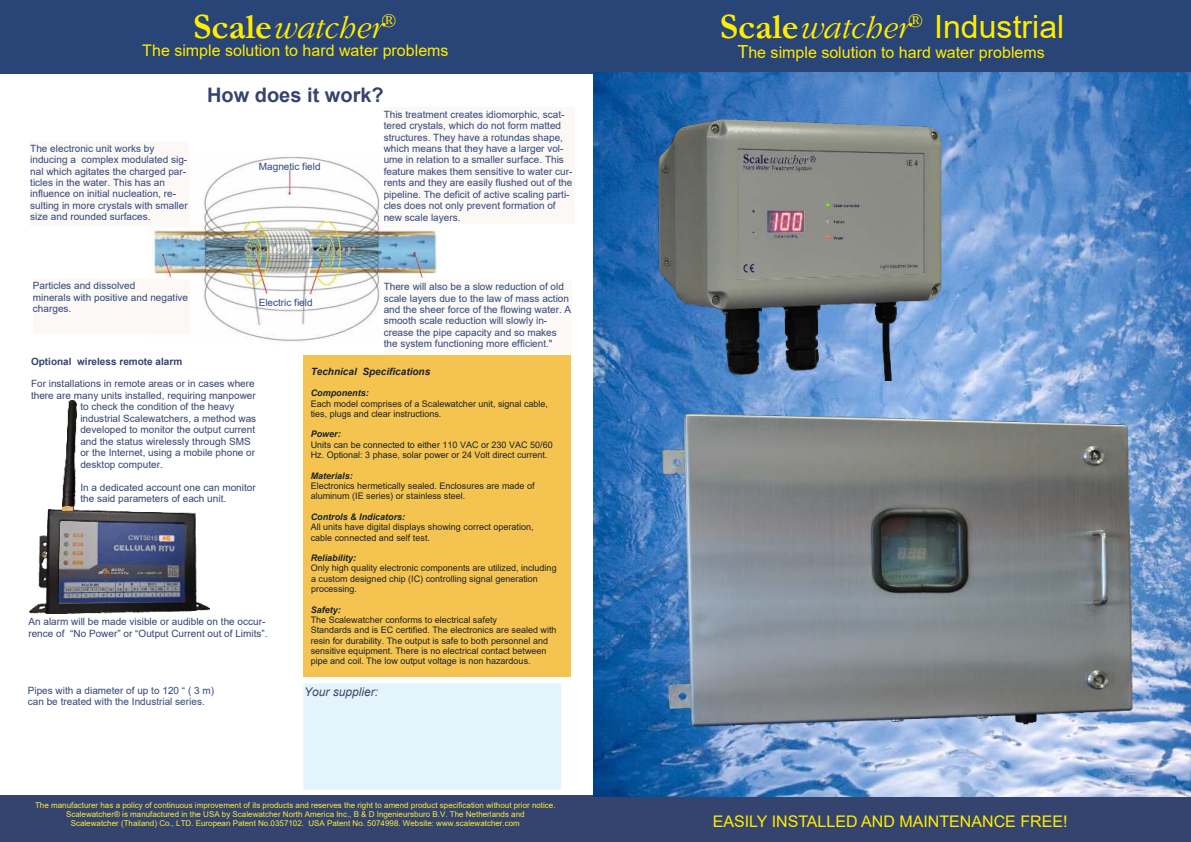
<style>
.page{position:relative;width:1191px;height:842px;background:#fff}
.page>*{position:absolute;margin:0;border:0;box-sizing:border-box;transform-origin:0 0}
.t1{font:32px "Arial";color:#ffed00}
.t2{font:32px "Gatineau";color:#ffed00}
.t3{font:700 20px "Arial";color:#35446f}
.t4{font:16px "Arial";color:#ffed00}
.t5{font:italic 12px "Arial";color:#3e456c}
.t6{font:10px/11.5px "Arial";color:#30487a}
.t7{font:10px/11.5px "Arial";color:#35446f}
.t8{font:700 10px "Arial";color:#35446f}
.t9{font:italic 700 10px "Arial";color:#17232b}
.t10{font:9px/10.3px "Arial";color:#17232b}
.t11{font:italic 700 9px "Arial";color:#17232b}
.t12{font:8px/9.2px "Arial";color:#f9eb38;text-align:center}
.s1{font-family:"Garamond";font-weight:700;font-size:36px}
.s2{font-style:italic}
.s3{font-family:"Gatineau"}
.s4{font-size:18px}
</style>
<div class="page">
<div style="left:0;top:0;width:1191px;height:74px;background:#294476"></div>
<div style="left:0;top:795px;width:1191px;height:47px;background:#35446f"></div>
<img style="left:593px;top:73px;width:598px;height:723px">
<div style="left:303px;top:355px;width:268px;height:322px;background:#f5c350"></div>
<div style="left:298px;top:678px;width:268px;height:117px;background:#e4f4fd;border:5px solid #fff"></div>
<img style="left:149px;top:156px;width:289px;height:185px">
<div style="left:30px;top:142px;width:159px;height:84px;background:#fcf8f6"></div>
<div style="left:384px;top:108px;width:190px;height:116px;background:#fcf8f6"></div>
<div style="left:33px;top:279px;width:156px;height:55px;background:#fcf8f6"></div>
<div style="left:384px;top:280px;width:187px;height:73px;background:#fcf9f7"></div>
<img style="left:658px;top:120px;width:283px;height:261px">
<img style="left:663px;top:413px;width:469px;height:320px">
<img style="left:30px;top:510px;width:179px;height:103px">
<img style="left:63px;top:401px;width:13px;height:110px">
<svg style="left:63px;top:507px;width:11px;height:4px"></svg>
<h1 class="t2" style="left:193px;top:11px;width:206px"><span class="s1">Scale</span>watcher<sup>®</sup></h1>
<h3 class="t4" style="left:142px;top:45px;width:308px">The simple solution to hard water problems</h3>
<p class="t6" style="left:30px;top:143px;width:159px">The electronic unit works by inducing a complex modulated sig&shy;nal which agitates the charged par&shy;ticles in the water. This has an influence on initial nucleation, re&shy;sulting in more crystals with smaller size and rounded surfaces.</p>
<h2 class="t3" style="left:207px;top:88px;width:178px">How does it work?</h2>
<p class="t6" style="left:259px;top:162px;width:63px">Magnetic field</p>
<p class="t6" style="left:384px;top:109px;width:190px">This treatment creates idiomorphic, scat&shy;tered crystals, which do not form matted structures. They have a rotundas shape, which means that they have a larger vol&shy;ume in relation to a smaller surface. This feature makes them sensitive to water cur&shy;rents and they are easily flushed out of the pipeline. The deficit of active scaling parti&shy;cles does not only prevent formation of new scale layers.</p>
<p class="t6" style="left:33px;top:281px;width:157px">Particles and dissolved<br>minerals with positive and negative charges.</p>
<p class="t6" style="left:384px;top:282px;width:189px">There will also be a slow reduction of old scale layers due to the law of mass action and the sheer force of the flowing water. A smooth scale reduction will slowly in&shy;crease the pipe capacity and so makes the system functioning more efficient."</p>
<p class="t6" style="left:259px;top:298px;width:55px">Electric field</p>
<p class="t8" style="left:31px;top:357px;width:153px">Optional wireless remote alarm</p>
<p class="t7" style="left:31px;top:379px;width:226px">For installations in remote areas or in cases where there are many units installed, requiring manpower</p>
<p class="t7" style="left:80px;top:402px;width:177px">to check the condition of the heavy industrial Scalewatchers, a method was developed to monitor the output current and the status wirelessly through SMS or the Internet, using a mobile phone or desktop computer.</p>
<p class="t7" style="left:80px;top:482px;width:177px">In a dedicated account one can monitor the said parameters of each unit.</p>
<p class="t7" style="left:28px;top:617px;width:241px">An alarm will be made visible or audible on the occur&shy;rence of “No Power” or “Output Current out of Limits”.</p>
<p class="t9" style="left:311px;top:368px;width:121px">Technical Specifications</p>
<p class="t11" style="left:311px;top:390px;width:60px">Components:</p>
<p class="t10" style="left:311px;top:399px;width:239px">Each model comprises of a Scalewatcher unit, signal cable, ties, plugs and clear instructions.</p>
<p class="t11" style="left:311px;top:431px;width:32px">Power:</p>
<p class="t10" style="left:311px;top:440px;width:243px">Units can be connected to either 110 VAC or 230 VAC 50/60<br>Hz. Optional: 3 phase, solar power or 24 Volt direct current.</p>
<p class="t11" style="left:311px;top:472px;width:44px">Materials:</p>
<p class="t10" style="left:311px;top:482px;width:225px">Electronics hermetically sealed. Enclosures are made of aluminum (IE series) or stainless steel.</p>
<p class="t11" style="left:311px;top:513px;width:96px">Controls &amp; Indicators:</p>
<p class="t10" style="left:311px;top:523px;width:224px">All units have digital displays showing correct operation, cable connected and self test.</p>
<p class="t11" style="left:311px;top:554px;width:47px">Reliability:</p>
<p class="t10" style="left:311px;top:564px;width:247px">Only high quality electronic components are utilized, including a custom designed chip (IC) controlling signal generation processing.</p>
<p class="t11" style="left:311px;top:606px;width:32px">Safety:</p>
<p class="t10" style="left:311px;top:615px;width:247px">The Scalewatcher conforms to electrical safety<br>Standards and is EC certified. The electronics are sealed with resin for durability. The output is safe to both personnel and sensitive equipment. There is no electrical contact between pipe and coil. The low output voltage is non hazardous.</p>
<p class="t6" style="left:28px;top:685px;width:188px">Pipes with a diameter of up to 120 “ ( 3 m) can be treated with the Industrial series.</p>
<p class="t5" style="left:304px;top:687px;width:76px">Your supplier:</p>
<p class="t12" style="left:35px;top:801px;width:522px">The manufacturer has a policy of continuous improvement of its products and reserves the right to amend product specification without prior notice.<br>Scalewatcher® is manufactured in the USA by Scalewatcher North America Inc., B &amp; D Ingenieursburo B.V. The Netherlands and<br>Scalewatcher (Thailand) Co., LTD. European Patent No.0357102. USA Patent No. 5074998<span class="s2">.</span> Website: www.scalewatcher.com</p>
<h1 class="t1" style="left:720px;top:15px;width:346px"><span class="s1">Scale</span><span class="s3">watcher</span><sup>®</sup> Industrial</h1>
<h3 class="t4" style="left:737px;top:47px;width:309px"><span class="s4">T</span>he simple solution to hard water problems</h3>
<h3 class="t4" style="left:712px;top:816px;width:356px">EASILY INSTALLED AND MAINTENANCE FREE!</h3>
</div>
